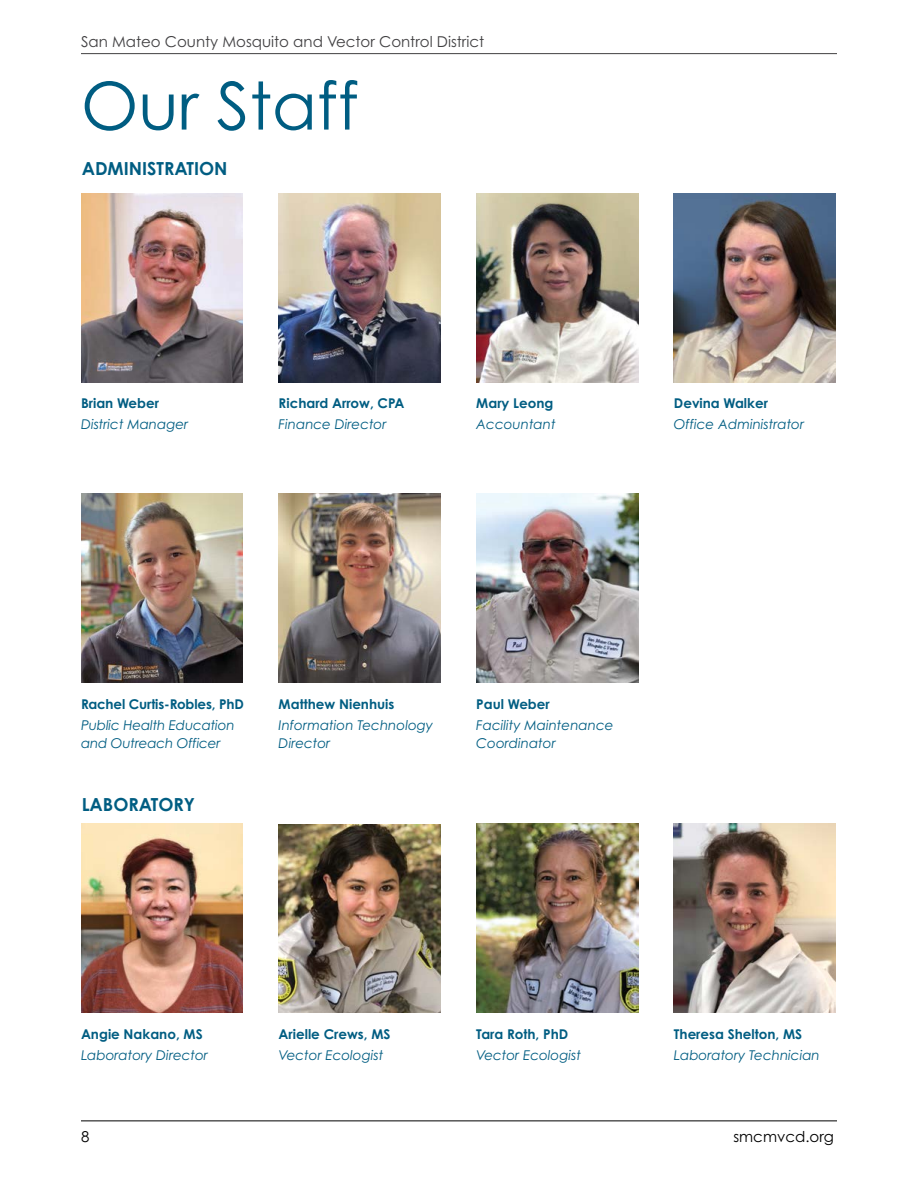
<style>
.page{position:relative;width:918px;height:1188px;background:#fff}
.page>*{position:absolute;margin:0;border:0;box-sizing:border-box;transform-origin:0 0}
.Topic_Header_B{font:66px "Century Gothic Pro";color:#005d82}
.Topic_Header_B-2{font:700 18px "Century Gothic Pro";color:#005d82}
.Topic_Header_C{font:700 18px "Century Gothic Pro";color:#005d82}
.t1{font:15px "Century Gothic Pro";color:#414042}
.t2{font:15px "Century Gothic Pro";color:#000}
.t3{font:italic 13.5px/18px "Century Gothic Pro";color:#005d82}
.t4{font:700 13.5px "Century Gothic Pro";color:#005d82}
</style>
<div class="page">
<hr style="left:81px;top:53px;width:756px;height:1px;background:#414042">
<hr style="left:81px;top:1120px;width:756px;height:1px;background:#000">
<img style="left:81px;top:193px;width:162px;height:189px">
<img style="left:476px;top:193px;width:162px;height:189px">
<img style="left:279px;top:193px;width:162px;height:189px">
<img style="left:674px;top:193px;width:162px;height:189px">
<img style="left:81px;top:493px;width:162px;height:189px">
<img style="left:476px;top:493px;width:162px;height:189px">
<img style="left:279px;top:493px;width:162px;height:189px">
<img style="left:81px;top:824px;width:162px;height:189px">
<img style="left:476px;top:824px;width:162px;height:189px">
<img style="left:279px;top:825px;width:162px;height:188px">
<img style="left:674px;top:824px;width:162px;height:189px">
<p class="t1" style="left:81px;top:32px;width:405px">San Mateo County Mosquito and Vector Control District</p>
<p class="Topic_Header_B" style="left:81px;top:66px;width:279px">Our Staff</p>
<p class="Topic_Header_B-2" style="left:82px;top:157px;width:147px">ADMINISTRATION</p>
<p class="t4" style="left:81px;top:395px;width:80px">Brian Weber</p>
<p class="t3" style="left:81px;top:415px;width:109px">District Manager</p>
<p class="t4" style="left:279px;top:395px;width:127px">Richard Arrow, CPA</p>
<p class="t3" style="left:279px;top:415px;width:109px">Finance Director</p>
<p class="t4" style="left:476px;top:395px;width:79px">Mary Leong</p>
<p class="t3" style="left:476px;top:415px;width:81px">Accountant</p>
<p class="t4" style="left:674px;top:395px;width:96px">Devina Walker</p>
<p class="t3" style="left:674px;top:415px;width:132px">Office Administrator</p>
<p class="t4" style="left:81px;top:695px;width:164px">Rachel Curtis-Robles, PhD</p>
<p class="t3" style="left:81px;top:716px;width:155px">Public Health Education and Outreach Officer</p>
<p class="Topic_Header_C" style="left:82px;top:793px;width:115px">LABORATORY</p>
<p class="t4" style="left:279px;top:695px;width:117px">Matthew Nienhuis</p>
<p class="t3" style="left:279px;top:716px;width:156px">Information Technology<br>Director</p>
<p class="t4" style="left:476px;top:695px;width:75px">Paul Weber</p>
<p class="t3" style="left:476px;top:716px;width:139px">Facility Maintenance<br>Coordinator</p>
<p class="t4" style="left:81px;top:1026px;width:123px">Angie Nakano, MS</p>
<p class="t3" style="left:81px;top:1046px;width:129px">Laboratory Director</p>
<p class="t4" style="left:279px;top:1026px;width:113px">Arielle Crews, MS</p>
<p class="t3" style="left:279px;top:1046px;width:106px">Vector Ecologist</p>
<p class="t4" style="left:476px;top:1026px;width:94px">Tara Roth, PhD</p>
<p class="t3" style="left:476px;top:1046px;width:106px">Vector Ecologist</p>
<p class="t4" style="left:674px;top:1026px;width:130px">Theresa Shelton, MS</p>
<p class="t3" style="left:674px;top:1046px;width:147px">Laboratory Technician</p>
<p class="t2" style="left:81px;top:1127px;width:10px">8</p>
<p class="t2" style="left:733px;top:1127px;width:102px">smcmvcd.org</p>
</div>
